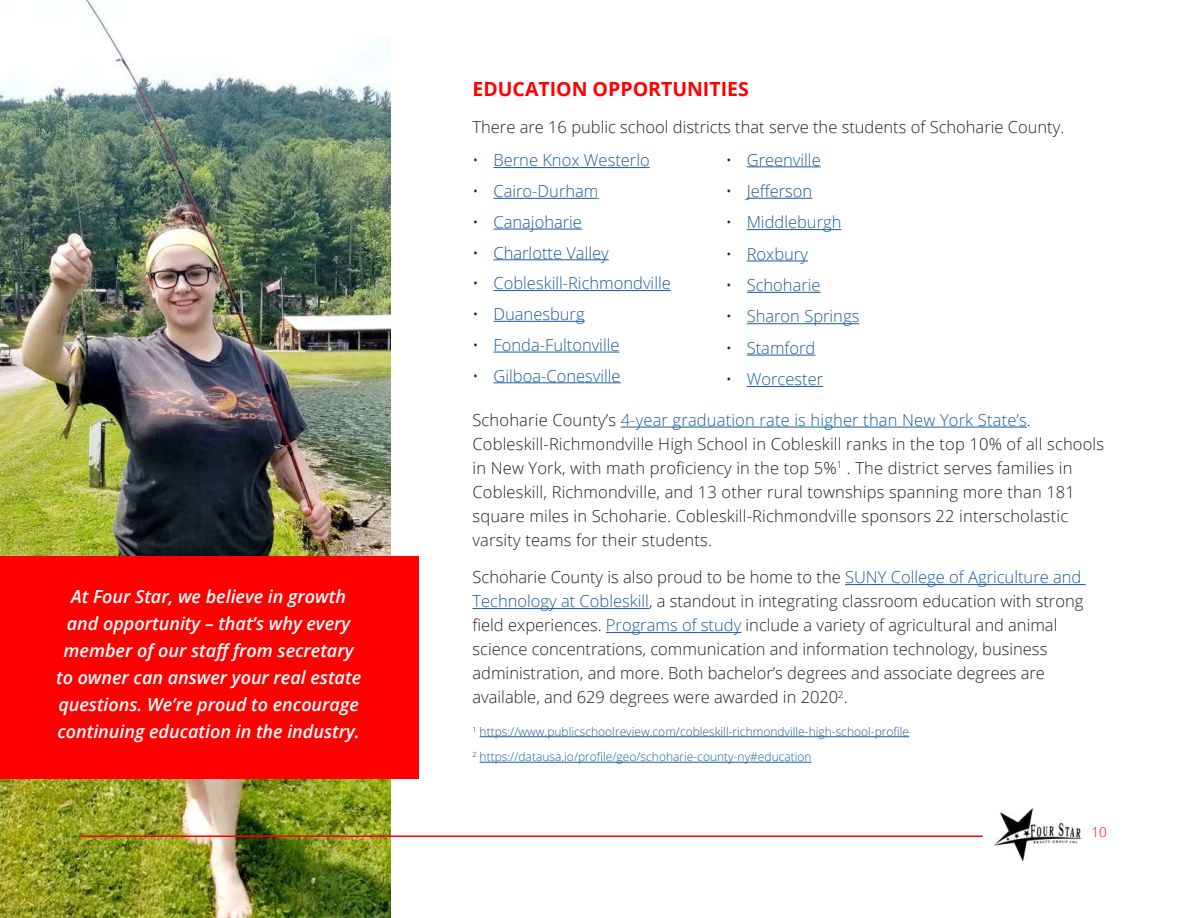
<style>
.page{position:relative;width:1188px;height:918px;background:#fff}
.page>*{position:absolute;margin:0;border:0;box-sizing:border-box;transform-origin:0 0}
.t1{font:700 19.5px "Open Sans";color:#f00}
.t2{font:italic 600 18px/27px "Open Sans";color:#fff;text-align:center}
.t3{font:300 16.5px/24px "Open Sans";color:#231f20}
.t4{font:300 16.5px "Open Sans";color:#175d9e}
.t5{font:300 13.5px "Open Sans";color:#f00}
.t6{font:300 12px/25.5px "Open Sans";color:#175d9e}
.s1{color:#231f20}
.s2{color:#175d9e}
</style>
<div class="page">
<img style="left:0;top:0;width:391px;height:918px">
<hr style="left:494px;top:167px;width:156px;height:1px;background:#175d9e">
<hr style="left:494px;top:198px;width:104px;height:1px;background:#175d9e">
<hr style="left:494px;top:229px;width:88px;height:1px;background:#175d9e">
<hr style="left:494px;top:259px;width:115px;height:1px;background:#175d9e">
<hr style="left:494px;top:290px;width:177px;height:1px;background:#175d9e">
<hr style="left:494px;top:321px;width:91px;height:1px;background:#175d9e">
<hr style="left:494px;top:352px;width:126px;height:1px;background:#175d9e">
<hr style="left:494px;top:382px;width:127px;height:1px;background:#175d9e">
<hr style="left:621px;top:427px;width:406px;height:1px;background:#175d9e">
<hr style="left:845px;top:584px;width:241px;height:1px;background:#175d9e">
<hr style="left:472px;top:608px;width:177px;height:1px;background:#175d9e">
<hr style="left:606px;top:632px;width:135px;height:1px;background:#175d9e">
<hr style="left:747px;top:166px;width:74px;height:1px;background:#175d9e">
<hr style="left:747px;top:198px;width:65px;height:1px;background:#175d9e">
<hr style="left:747px;top:229px;width:94px;height:1px;background:#175d9e">
<hr style="left:747px;top:261px;width:61px;height:1px;background:#175d9e">
<hr style="left:747px;top:292px;width:74px;height:1px;background:#175d9e">
<hr style="left:747px;top:323px;width:112px;height:1px;background:#175d9e">
<hr style="left:747px;top:355px;width:68px;height:1px;background:#175d9e">
<hr style="left:747px;top:386px;width:76px;height:1px;background:#175d9e">
<hr style="left:480px;top:736px;width:429px;height:1px;background:#175d9e">
<hr style="left:480px;top:762px;width:332px;height:1px;background:#175d9e">
<img style="left:994px;top:808px;width:87px;height:52px">
<hr style="left:81px;top:836px;width:902px;height:1px;background:#f00">
<div style="left:0;top:556px;width:418px;height:223px;background:#f00"></div>
<p class="t2" style="left:56px;top:582px;width:307px">At Four Star, we believe in growth and opportunity – that’s why every member of our staff from secretary to owner can answer your real estate questions. We’re proud to encourage continuing education in the industry.</p>
<p class="t1" style="left:472px;top:75px;width:278px">EDUCATION OPPORTUNITIES</p>
<p class="t3" style="left:472px;top:115px;width:593px">There are 16 public school districts that serve the students of Schoharie County.</p>
<p class="t4" style="left:472px;top:149px;width:179px"><span class="s1">•</span> Berne Knox Westerlo</p>
<p class="t4" style="left:472px;top:180px;width:127px"><span class="s1">•</span> Cairo-Durham</p>
<p class="t4" style="left:472px;top:211px;width:111px"><span class="s1">•</span> Canajoharie</p>
<p class="t4" style="left:472px;top:241px;width:138px"><span class="s1">•</span> Charlotte Valley</p>
<p class="t4" style="left:472px;top:272px;width:200px"><span class="s1">•</span> Cobleskill-Richmondville</p>
<p class="t4" style="left:472px;top:303px;width:114px"><span class="s1">•</span> Duanesburg</p>
<p class="t4" style="left:472px;top:334px;width:149px"><span class="s1">•</span> Fonda-Fultonville</p>
<p class="t4" style="left:472px;top:364px;width:150px"><span class="s1">•</span> Gilboa-Conesville</p>
<p class="t3" style="left:472px;top:407px;width:633px">Schoharie County’s <span class="s2">4-year graduation rate is higher than New York State’s</span>.<br>Cobleskill-Richmondville High School in Cobleskill ranks in the top 10% of all schools in New York, with math proficiency in the top 5%<sup>1</sup> . The district serves families in Cobleskill, Richmondville, and 13 other rural townships spanning more than 181 square miles in Schoharie. Cobleskill-Richmondville sponsors 22 interscholastic varsity teams for their students.</p>
<p class="t3" style="left:473px;top:565px;width:612px">Schoharie County is also proud to be home to the <span class="s2">SUNY College of Agriculture and Technology at Cobleskill</span>, a standout in integrating classroom education with strong field experiences. <span class="s2">Programs of study</span> include a variety of agricultural and animal science concentrations, communication and information technology, business administration, and more. Both bachelor’s degrees and associate degrees are available, and 629 degrees were awarded in 2020<sup>2</sup>.</p>
<p class="t4" style="left:726px;top:148px;width:97px"><span class="s1">•</span> Greenville</p>
<p class="t4" style="left:726px;top:180px;width:88px"><span class="s1">•</span> Jefferson</p>
<p class="t4" style="left:726px;top:211px;width:117px"><span class="s1">•</span> Middleburgh</p>
<p class="t4" style="left:726px;top:242px;width:84px"><span class="s1">•</span> Roxbury</p>
<p class="t4" style="left:726px;top:274px;width:96px"><span class="s1">•</span> Schoharie</p>
<p class="t4" style="left:726px;top:305px;width:135px"><span class="s1">•</span> Sharon Springs</p>
<p class="t4" style="left:726px;top:337px;width:91px"><span class="s1">•</span> Stamford</p>
<p class="t4" style="left:726px;top:368px;width:99px"><span class="s1">•</span> Worcester</p>
<p class="t6" style="left:472px;top:718px;width:438px"><sup>1</sup> https://www.publicschoolreview.com/cobleskill-richmondville-high-school-profile<br><sup>2</sup> https://datausa.io/profile/geo/schoharie-county-ny#education</p>
<p class="t5" style="left:1092px;top:823px;width:17px">10</p>
</div>
